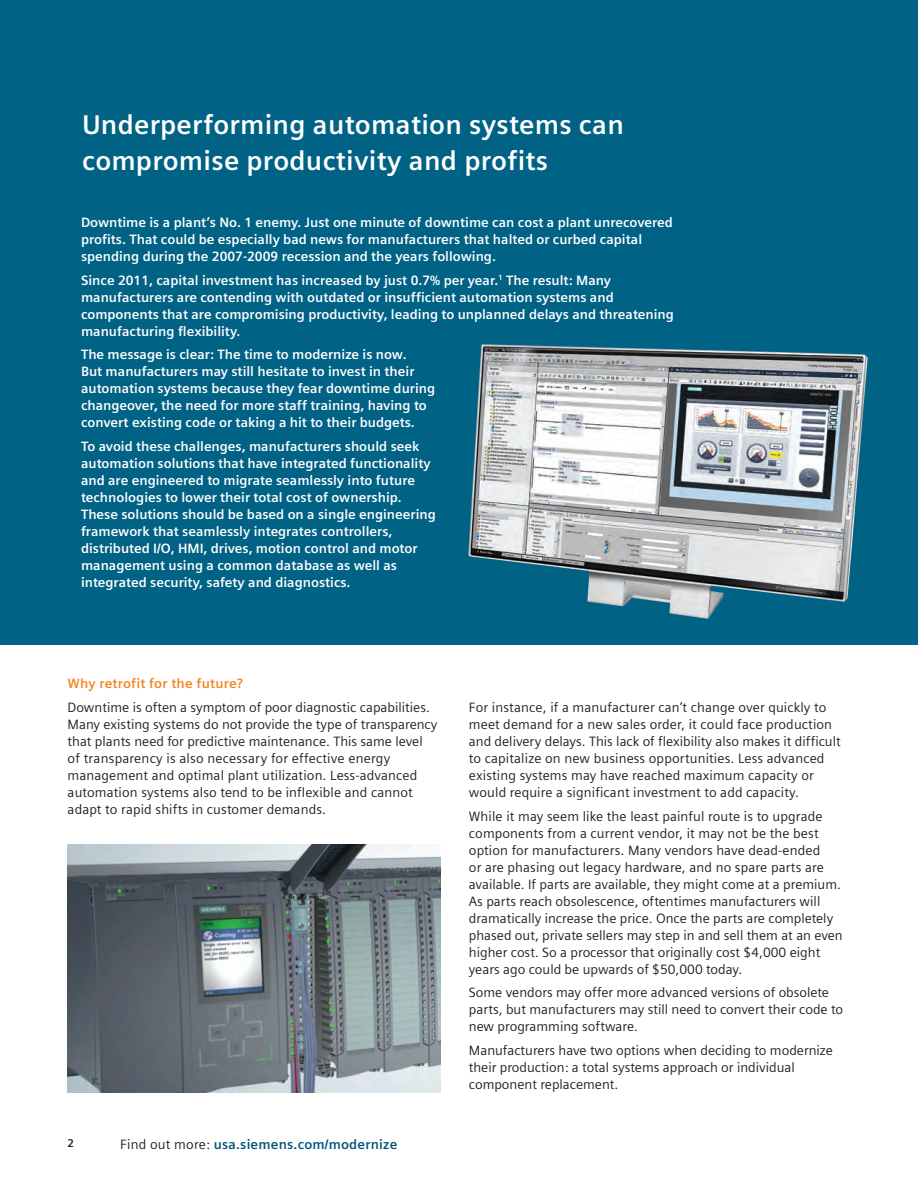
<style>
.page{position:relative;width:918px;height:1188px;background:#fff}
.page>*{position:absolute;margin:0;border:0;box-sizing:border-box;transform-origin:0 0}
._01__Headline__36pt{font:700 27px/36px "Siemens Sans OT";letter-spacing:.01em;color:#fff}
._04__Copy___9pt_4mm{font:13.5px/17px "Siemens Sans OT";color:#231f20}
._04__Copy___9pt_4mm-2{font:700 13.5px/17px "Siemens Sans OT";color:#fff}
._04__Copy___9pt_4mm-3{font:700 13.5px "Siemens Sans OT";letter-spacing:.015em;color:#00567a}
._04__Copy___9pt_4mm-4{font:700 13.5px "Siemens Sans OT";letter-spacing:.015em;color:#f58520}
._08__Page_7_5pt_3_5m{font:700 11.25px "Siemens Sans OT";color:#231f20}
.s1{font-weight:400;color:#231f20}
</style>
<div class="page">
<div style="left:0;top:0;width:918px;height:644px;background:#006285"></div>
<img style="left:68px;top:844px;width:372px;height:249px">
<img style="left:468px;top:344px;width:400px;height:275px">
<p class="_01__Headline__36pt" style="left:82px;top:107px;width:543px">Underperforming automation systems can compromise productivity and profits</p>
<p class="_04__Copy___9pt_4mm-2" style="left:81px;top:214px;width:593px">Downtime is a plant’s No. 1 enemy. Just one minute of downtime can cost a plant unrecovered profits. That could be especially bad news for manufacturers that halted or curbed capital spending during the 2007-2009 recession and the years following.</p>
<p class="_04__Copy___9pt_4mm-2" style="left:81px;top:271px;width:595px">Since 2011, capital investment has increased by just 0.7% per year.<sup>1</sup> The result: Many manufacturers are contending with outdated or insufficient automation systems and components that are compromising productivity, leading to unplanned delays and threatening manufacturing flexibility.</p>
<p class="_04__Copy___9pt_4mm-2" style="left:81px;top:346px;width:356px">The message is clear: The time to modernize is now.<br>But manufacturers may still hesitate to invest in their automation systems because they fear downtime during changeover, the need for more staff training, having to convert existing code or taking a hit to their budgets.</p>
<p class="_04__Copy___9pt_4mm-2" style="left:81px;top:438px;width:356px">To avoid these challenges, manufacturers should seek automation solutions that have integrated functionality and are engineered to migrate seamlessly into future technologies to lower their total cost of ownership.<br>These solutions should be based on a single engineering framework that seamlessly integrates controllers, distributed I/O, HMI, drives, motion control and motor management using a common database as well as integrated security, safety and diagnostics.</p>
<p class="_04__Copy___9pt_4mm-4" style="left:68px;top:676px;width:177px">Why retrofit for the future?</p>
<p class="_04__Copy___9pt_4mm" style="left:68px;top:699px;width:371px">Downtime is often a symptom of poor diagnostic capabilities.<br>Many existing systems do not provide the type of transparency that plants need for predictive maintenance. This same level of transparency is also necessary for effective energy management and optimal plant utilization. Less-advanced automation systems also tend to be inflexible and cannot adapt to rapid shifts in customer demands.</p>
<p class="_04__Copy___9pt_4mm" style="left:469px;top:699px;width:373px">For instance, if a manufacturer can’t change over quickly to meet demand for a new sales order, it could face production and delivery delays. This lack of flexibility also makes it difficult to capitalize on new business opportunities. Less advanced existing systems may have reached maximum capacity or would require a significant investment to add capacity.</p>
<p class="_04__Copy___9pt_4mm" style="left:469px;top:807px;width:375px">While it may seem like the least painful route is to upgrade components from a current vendor, it may not be the best option for manufacturers. Many vendors have dead-ended<br>or are phasing out legacy hardware, and no spare parts are available. If parts are available, they might come at a premium.<br>As parts reach obsolescence, oftentimes manufacturers will dramatically increase the price. Once the parts are completely phased out, private sellers may step in and sell them at an even higher cost. So a processor that originally cost $4,000 eight years ago could be upwards of $50,000 today.</p>
<p class="_04__Copy___9pt_4mm" style="left:469px;top:984px;width:376px">Some vendors may offer more advanced versions of obsolete parts, but manufacturers may still need to convert their code to new programming software.</p>
<p class="_04__Copy___9pt_4mm" style="left:469px;top:1042px;width:366px">Manufacturers have two options when deciding to modernize their production: a total systems approach or individual component replacement.</p>
<p class="_08__Page_7_5pt_3_5m" style="left:68px;top:1137px;width:8px">2</p>
<p class="_04__Copy___9pt_4mm-3" style="left:120px;top:1136px;width:279px"><span class="s1">Find out more:</span> usa.siemens.com/modernize</p>
</div>
